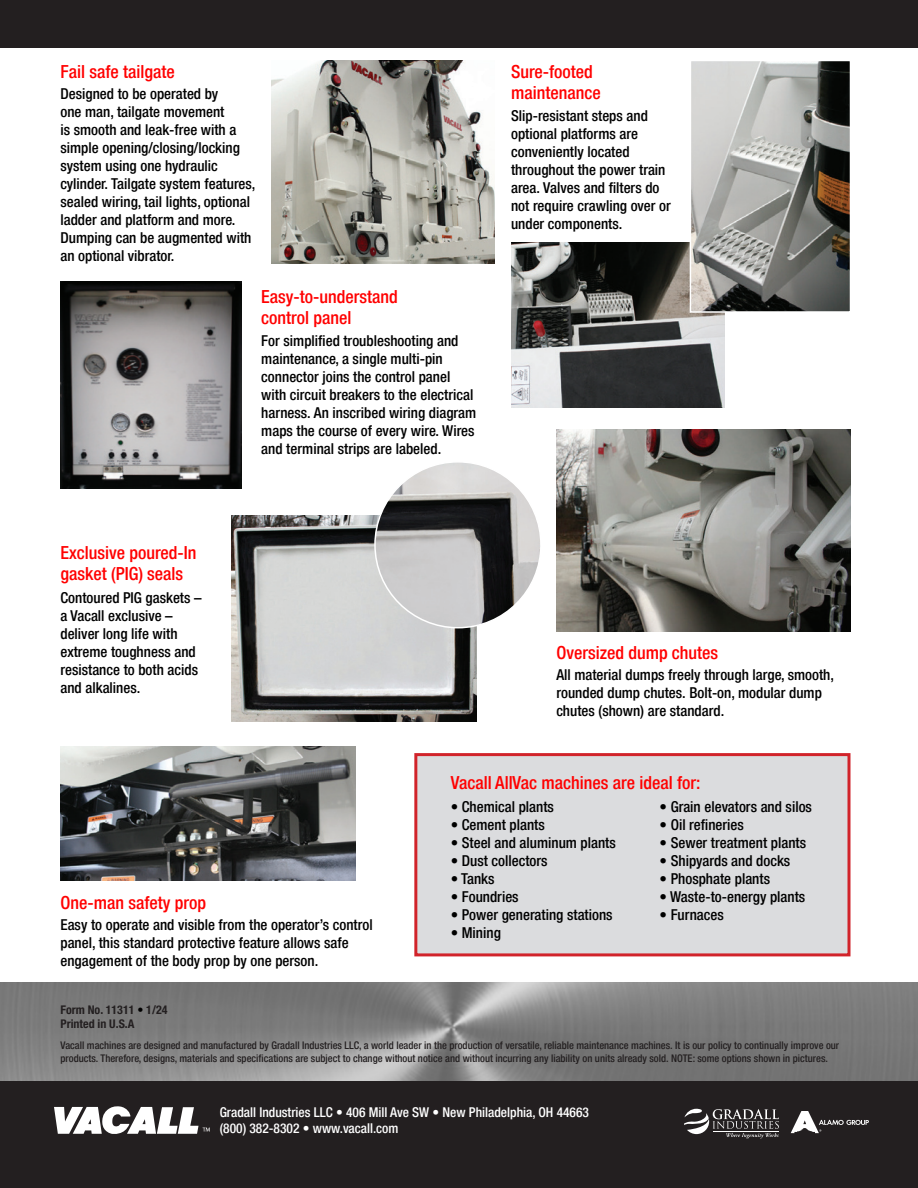
<style>
.page{position:relative;width:918px;height:1188px;background:#fff}
.page>*{position:absolute;margin:0;border:0;box-sizing:border-box;transform-origin:0 0}
.t1{font:500 condensed 18px/21.6px "Helvetica Neue LT";color:#f00}
.t2{font:500 condensed 15px/18px "Helvetica Neue LT";color:#000}
.t3{font:500 condensed 13.5px "Helvetica Neue LT";color:#fff}
.t4{font:700 condensed 12px "Helvetica Neue LT Pro";color:#231f20}
.t5{font:500 condensed 10.5px/12.6px "Helvetica Neue LT";color:#231f20}
.s1{color:#000}
</style>
<div class="page">
<div style="left:414px;top:753px;width:436px;height:203px;background:#dbdcde;border:3px solid #d1232a"></div>
<img style="left:0;top:983px;width:918px;height:98px">
<div style="left:0;top:0;width:918px;height:48px;background:#231f20"></div>
<img style="left:511px;top:242px;width:214px;height:166px">
<img style="left:60px;top:281px;width:181px;height:207px">
<img style="left:556px;top:429px;width:294px;height:202px">
<img style="left:60px;top:746px;width:296px;height:134px">
<img style="left:693px;top:63px;width:155px;height:247px">
<div style="left:690px;top:60px;width:161px;height:253px;border:2px solid #fff"></div>
<img style="left:271px;top:60px;width:223px;height:203px">
<img style="left:231px;top:515px;width:245px;height:206px">
<img style="left:375px;top:462px;width:166px;height:166px;border-radius:83px">
<div style="left:0;top:1081px;width:918px;height:107px;background:#231f20"></div>
<svg style="left:791px;top:1111px;width:78px;height:22px"></svg>
<svg style="left:54px;top:1106px;width:156px;height:28px"></svg>
<svg style="left:684px;top:1109px;width:95px;height:29px;background:#575455"></svg>
<p class="t1" style="left:60px;top:60px;width:116px">Fail safe tailgate</p>
<p class="t2" style="left:60px;top:85px;width:197px">Designed to be operated by<br>one man, tailgate movement<br>is smooth and leak-free with a simple opening/closing/locking system using one hydraulic cylinder. Tailgate system features, sealed wiring, tail lights, optional ladder and platform and more.<br>Dumping can be augmented with an optional vibrator.</p>
<p class="t1" style="left:60px;top:541px;width:138px">Exclusive poured-In gasket (PIG) seals</p>
<p class="t2" style="left:60px;top:589px;width:143px">Contoured PIG gaskets – a Vacall exclusive – deliver long life with extreme toughness and resistance to both acids and alkalines.</p>
<p class="t1" style="left:261px;top:285px;width:138px">Easy-to-understand control panel</p>
<p class="t2" style="left:261px;top:331px;width:217px">For simplified troubleshooting and maintenance, a single multi-pin connector joins the control panel with circuit breakers to the electrical harness. An inscribed wiring diagram maps the course of every wire. Wires and terminal strips are labeled.</p>
<p class="t1" style="left:511px;top:60px;width:91px">Sure-footed maintenance</p>
<p class="t2" style="left:511px;top:106px;width:161px">Slip-resistant steps and optional platforms are conveniently located throughout the power train area. Valves and filters do not require crawling over or under components.</p>
<p class="t1" style="left:556px;top:642px;width:163px">Oversized dump chutes</p>
<p class="t2" style="left:556px;top:666px;width:279px">All material dumps freely through large, smooth, rounded dump chutes. Bolt-on, modular dump chutes (shown) are standard.</p>
<p class="t1" style="left:60px;top:892px;width:147px">One-man safety prop</p>
<p class="t2" style="left:60px;top:916px;width:314px">Easy to operate and visible from the operator’s control panel, this standard protective feature allows safe engagement of the body prop by one person.</p>
<p class="t4" style="left:60px;top:1002px;width:109px">Form No. 11311 <span class="s1">•</span> 1/24</p>
<p class="t4" style="left:60px;top:1017px;width:75px">Printed in U.S.A</p>
<p class="t1" style="left:451px;top:772px;width:251px">Vacall AllVac machines are ideal for:</p>
<p class="t2" style="left:451px;top:797px;width:105px">• Chemical plants</p>
<p class="t2" style="left:451px;top:815px;width:96px">• Cement plants</p>
<p class="t2" style="left:451px;top:833px;width:167px">• Steel and aluminum plants</p>
<p class="t2" style="left:451px;top:851px;width:98px">• Dust collectors</p>
<p class="t2" style="left:451px;top:869px;width:45px">• Tanks</p>
<p class="t2" style="left:451px;top:887px;width:70px">• Foundries</p>
<p class="t2" style="left:451px;top:905px;width:163px">• Power generating stations</p>
<p class="t2" style="left:451px;top:923px;width:52px">• Mining</p>
<p class="t2" style="left:660px;top:797px;width:154px">• Grain elevators and silos</p>
<p class="t2" style="left:660px;top:815px;width:86px">• Oil refineries</p>
<p class="t2" style="left:660px;top:833px;width:148px">• Sewer treatment plants</p>
<p class="t2" style="left:660px;top:851px;width:132px">• Shipyards and docks</p>
<p class="t2" style="left:660px;top:869px;width:112px">• Phosphate plants</p>
<p class="t2" style="left:660px;top:887px;width:147px">• Waste-to-energy plants</p>
<p class="t2" style="left:660px;top:905px;width:66px">• Furnaces</p>
<p class="t5" style="left:60px;top:1039px;width:780px">Vacall machines are designed and manufactured by Gradall Industries LLC, a world leader in the production of versatile, reliable maintenance machines. It is our policy to continually improve our products. Therefore, designs, materials and specifications are subject to change without notice and without incurring any liability on units already sold. NOTE: some options shown in pictures.</p>
<p class="t3" style="left:220px;top:1104px;width:371px">Gradall Industries LLC • 406 Mill Ave SW • New Philadelphia, OH 44663</p>
<p class="t3" style="left:220px;top:1121px;width:180px">(800) 382-8302 • www.vacall.com</p>
</div>
